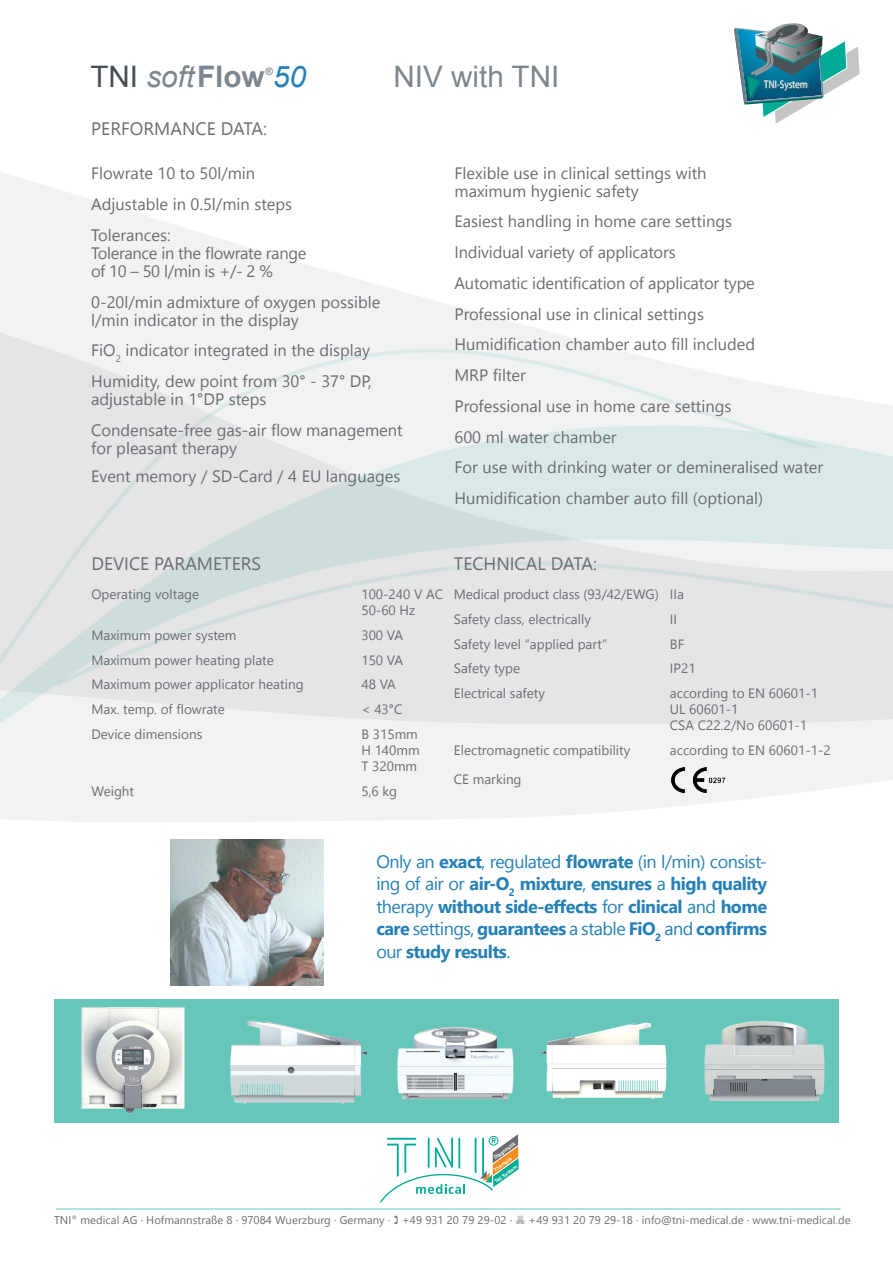
<style>
.page{position:relative;width:893px;height:1263px;background:#fff}
.page>*{position:absolute;margin:0;border:0;box-sizing:border-box;transform-origin:0 0}
.t1{font:italic 29.7px "Arial";color:#7d8790}
.t2{font:29.7px "Arial";color:#7d8790}
.t3{font:700 18px/22.5px "Segoe UI";letter-spacing:-.03em;color:#2581b5;text-align:justify}
.t4{font:18px "Segoe UI";color:#6c6d70}
.t5{font:16.5px/30.8px "Segoe UI";color:#6c6d70}
.t6{font:16.5px/18px "Segoe UI";letter-spacing:-.02em;color:#6c6d70}
.t7{font:13.5px/16.2px "Segoe UI";color:#6c6d70}
.t8{font:11.25px "Segoe UI";letter-spacing:.005em;color:#6c6d70}
.t9{font:11.1px "Myriad Pro";color:#fff;scale:.83 1}
.t10{font:700 10.2px "Arial";color:#7d8790}
.t11{font:700 4.95px "Arial";color:#fff}
.s1{font-style:normal;color:#474f56}
.s2{font-weight:700;font-style:normal}
.s3{color:#2581b5}
.s4{font-weight:400}
</style>
<div class="page">
<img style="left:0;top:68px;width:893px;height:1142px">
<img style="left:170px;top:839px;width:153px;height:146px">
<svg style="left:734px;top:23px;width:125px;height:101px"></svg>
<svg style="left:380px;top:1134px;width:139px;height:69px"></svg>
<hr style="left:56px;top:1208px;width:785px;height:1px;background:#65c6b9">
<img style="left:369px;top:1001px;width:316px;height:123px">
<img style="left:214px;top:1000px;width:155px;height:122px">
<svg style="left:527px;top:1001px;width:158px;height:122px;fill:#65c6b9"></svg>
<img style="left:55px;top:1000px;width:159px;height:122px">
<div style="left:688px;top:999px;width:150px;height:123px;background:#65c6b9"></div>
<img style="left:704px;top:1020px;width:121px;height:82px">
<img style="left:671px;top:767px;width:54px;height:25px">
<h1 class="t1" style="left:90px;top:57px;width:217px"><span class="s1">TNI</span> soft<span class="s2">Flow</span> <span class="s3">50</span></h1>
<h1 class="t2" style="left:393px;top:56px;width:167px">NIV with TNI</h1>
<p class="t10" style="left:265px;top:64px;width:9px">®</p>
<p class="t9" style="left:764px;top:78px;width:54px">TNI-System</p>
<p class="t4" style="left:91px;top:114px;width:177px">PERFORMANCE DATA:</p>
<p class="t5" style="left:91px;top:158px;width:203px">Flowrate 10 to 50l/min<br>Adjustable in 0.5l/min steps<br>Tolerances:</p>
<p class="t6" style="left:91px;top:244px;width:217px">Tolerance in the flowrate range of 10 – 50 l/min is +/- 2 %</p>
<p class="t5" style="left:91px;top:292px;width:291px;line-height:18px">0-20l/min admixture of oxygen possible l/min indicator in the display</p>
<p class="t5" style="left:91px;top:335px;width:282px">FiO<sub>2</sub> indicator integrated in the display<br>Humidity, dew point from 30° - 37° DP,</p>
<p class="t5" style="left:91px;top:384px;width:313px">adjustable in 1°DP steps<br>Condensate-free gas-air flow management</p>
<p class="t5" style="left:91px;top:434px;width:311px;line-height:27.8px">for pleasant therapy<br>Event memory / SD-Card / 4 EU languages</p>
<p class="t5" style="left:454px;top:163px;width:254px;line-height:18px">Flexible use in clinical settings with maximum hygienic safety</p>
<p class="t5" style="left:454px;top:206px;width:370px">Easiest handling in home care settings<br>Individual variety of applicators<br>Automatic identification of applicator type Professional use in clinical settings<br>Humidification chamber auto fill included<br>MRP filter<br>Professional use in home care settings<br>600 ml water chamber<br>For use with drinking water or demineralised water Humidification chamber auto fill (optional)</p>
<p class="t4" style="left:91px;top:549px;width:171px">DEVICE PARAMETERS</p>
<p class="t7" style="left:91px;top:586px;width:109px">Operating voltage</p>
<p class="t7" style="left:361px;top:586px;width:83px">100-240 V AC<br>50-60 Hz</p>
<p class="t7" style="left:91px;top:627px;width:147px">Maximum power system</p>
<p class="t7" style="left:361px;top:627px;width:43px">300 VA</p>
<p class="t7" style="left:91px;top:652px;width:184px">Maximum power heating plate</p>
<p class="t7" style="left:361px;top:652px;width:43px">150 VA</p>
<p class="t7" style="left:91px;top:676px;width:214px">Maximum power applicator heating</p>
<p class="t7" style="left:361px;top:676px;width:36px">48 VA</p>
<p class="t7" style="left:91px;top:701px;width:135px">Max. temp. of flowrate</p>
<p class="t7" style="left:361px;top:701px;width:42px">&lt; 43°C</p>
<p class="t7" style="left:91px;top:726px;width:113px">Device dimensions</p>
<p class="t7" style="left:361px;top:726px;width:60px">B 315mm<br>H 140mm<br>T 320mm</p>
<p class="t7" style="left:91px;top:783px;width:44px">Weight</p>
<p class="t7" style="left:361px;top:783px;width:37px">5,6 kg</p>
<p class="t4" style="left:454px;top:549px;width:145px">TECHNICAL DATA:</p>
<p class="t7" style="left:454px;top:582px;width:232px;line-height:24.8px">Medical product class (93/42/EWG) IIa<br>Safety class, electrically</p>
<p class="t7" style="left:670px;top:611px;width:9px">II</p>
<p class="t7" style="left:454px;top:635px;width:155px">Safety level “applied part”</p>
<p class="t7" style="left:670px;top:635px;width:16px">BF</p>
<p class="t7" style="left:454px;top:660px;width:68px">Safety type</p>
<p class="t7" style="left:670px;top:660px;width:27px">IP21</p>
<p class="t7" style="left:454px;top:685px;width:93px">Electrical safety</p>
<p class="t7" style="left:670px;top:685px;width:150px">according to EN 60601-1<br>UL 60601-1<br>CSA C22.2/No 60601-1</p>
<p class="t7" style="left:454px;top:742px;width:178px">Electromagnetic compatibility</p>
<p class="t7" style="left:670px;top:742px;width:162px">according to EN 60601-1-2</p>
<p class="t7" style="left:454px;top:771px;width:69px">CE marking</p>
<p class="t3" style="left:376px;top:850px;width:392px"><span class="s4">Only an</span> exact<span class="s4">, regulated</span> flowrate <span class="s4">(in l/min) consist&shy;ing of air or</span> air-O<sub>2</sub> mixture<span class="s4">,</span> ensures <span class="s4">a</span> high quality <span class="s4">therapy</span> without side-effects <span class="s4">for</span> clinical <span class="s4">and</span> home care <span class="s4">settings,</span> guarantees <span class="s4">a stable</span> FiO<sub>2</sub> <span class="s4">and</span> confirms <span class="s4">our</span> study results<span class="s4">.</span></p>
<p class="t11" style="left:493px;top:1155px;width:27px;rotate:-36deg">Diagnostik</p>
<p class="t11" style="left:493px;top:1167px;width:22px;rotate:-36deg">Therapie</p>
<p class="t11" style="left:493px;top:1179px;width:28px;rotate:-36deg">TNI System</p>
<p class="t8" style="left:54px;top:1210px;width:460px">TNI<sup>®</sup> medical AG . Hofmannstraße 8 . 97084 Wuerzburg . Germany . +49 931 20 79 29-02 .</p>
<p class="t8" style="left:529px;top:1210px;width:324px">+49 931 20 79 29-18 . info@tni-medical.de . www.tni-medical.de</p>
</div>
